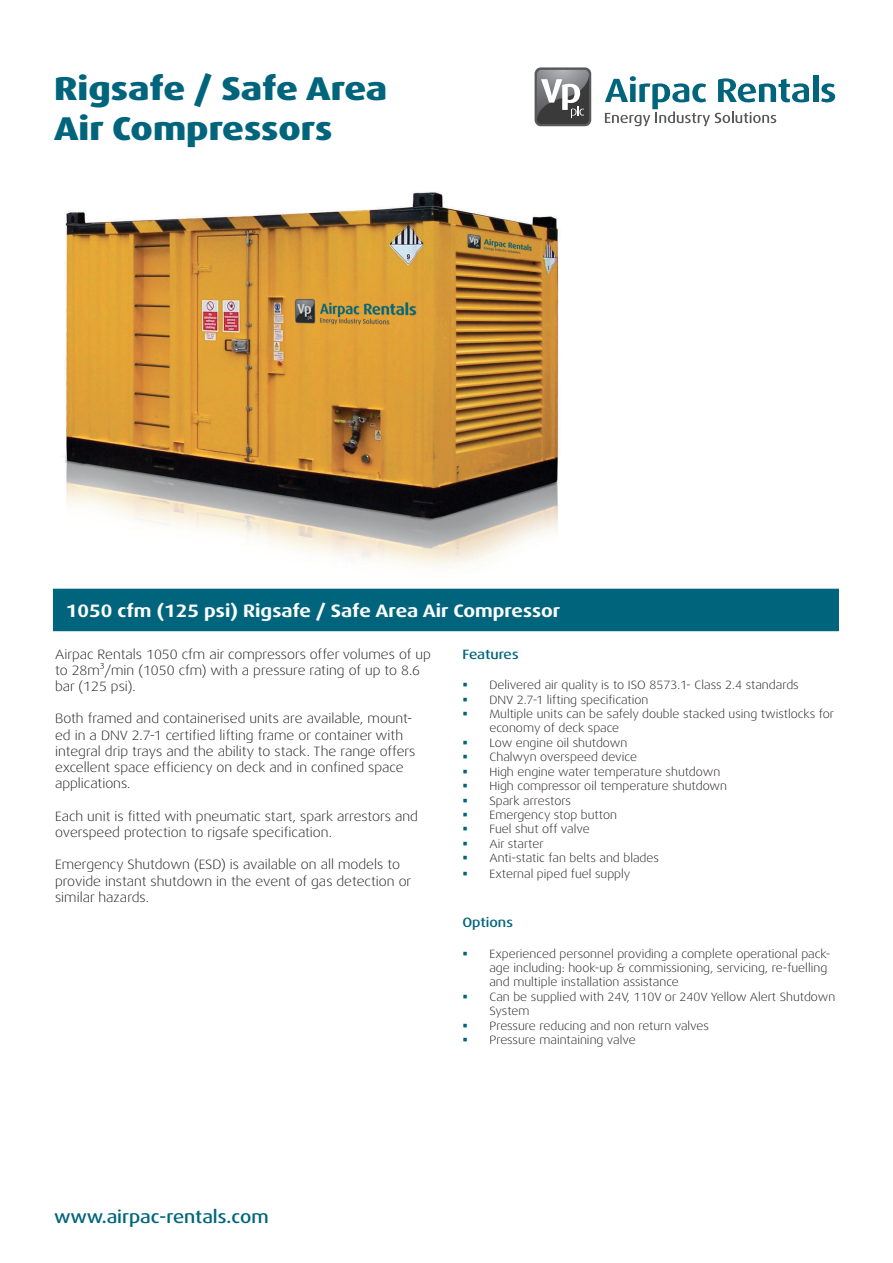
<style>
.page{position:relative;width:893px;height:1263px;background:#fff}
.page>*{position:absolute;margin:0;border:0;box-sizing:border-box;transform-origin:0 0}
.t1{font:800 expanded 33px/39.6px "Dax OT";color:#00657c}
.t2{font:700 expanded 18px "Dax OT";color:#fcfcfc}
.t3{font:500 expanded 18px "Dax OT";color:#00657c}
.t4{font:300 expanded 13.5px/16.2px "Dax OT";color:#231f20}
.t5{font:500 expanded 13.5px "Dax OT";color:#00657c}
.t6{font:300 expanded 12px/14.4px "Dax OT";color:#231f20}
</style>
<div class="page">
<svg style="left:605px;top:76px;width:204px;height:50px"></svg>
<div style="left:813px;top:76px;width:5px;height:26px;background:#00657c"></div>
<svg style="left:821px;top:83px;width:14px;height:19px"></svg>
<svg style="left:534px;top:67px;width:58px;height:60px"></svg>
<div style="left:535px;top:67px;width:56px;height:59px;background:#57585a;border-radius:6px"></div>
<svg style="left:537px;top:70px;width:52px;height:54px;background:#7f7f80"></svg>
<img style="left:64px;top:192px;width:496px;height:374px">
<div style="left:53px;top:589px;width:786px;height:42px;background:#00657c"></div>
<h1 class="t1" style="left:54px;top:69px;width:335px">Rigsafe / Safe Area<br>Air Compressors</h1>
<h2 class="t2" style="left:66px;top:599px;width:496px">1050 cfm (125 psi) Rigsafe / Safe Area Air Compressor</h2>
<p class="t4" style="left:55px;top:646px;width:377px">Airpac Rentals 1050 cfm air compressors offer volumes of up to 28m³/min (1050 cfm) with a pressure rating of up to 8.6 bar (125 psi).</p>
<p class="t4" style="left:55px;top:711px;width:362px">Both framed and containerised units are available, mount&shy;ed in a DNV 2.7-1 certified lifting frame or container with integral drip trays and the ability to stack. The range offers excellent space efficiency on deck and in confined space applications.</p>
<p class="t4" style="left:55px;top:808px;width:364px">Each unit is fitted with pneumatic start, spark arrestors and overspeed protection to rigsafe specification.</p>
<p class="t4" style="left:55px;top:857px;width:358px">Emergency Shutdown (ESD) is available on all models to provide instant shutdown in the event of gas detection or similar hazards.</p>
<p class="t5" style="left:462px;top:645px;width:58px">Features</p>
<p class="t6" style="left:489px;top:678px;width:346px">Delivered air quality is to ISO 8573.1- Class 2.4 standards<br>DNV 2.7-1 lifting specification<br>Multiple units can be safely double stacked using twistlocks for economy of deck space<br>Low engine oil shutdown<br>Chalwyn overspeed device<br>High engine water temperature shutdown<br>High compressor oil temperature shutdown<br>Spark arrestors<br>Emergency stop button<br>Fuel shut off valve<br>Air starter<br>Anti-static fan belts and blades</p>
<p class="t6" style="left:489px;top:867px;width:142px">External piped fuel supply</p>
<p class="t5" style="left:462px;top:914px;width:52px">Options</p>
<p class="t6" style="left:489px;top:946px;width:347px">Experienced personnel providing a complete operational pack&shy;age including: hook-up &amp; commissioning, servicing, re-fuelling and multiple installation assistance<br>Can be supplied with 24V, 110V or 240V Yellow Alert Shutdown System<br>Pressure reducing and non return valves<br>Pressure maintaining valve</p>
<h2 class="t3" style="left:54px;top:1205px;width:216px">www.airpac-rentals.com</h2>
</div>
